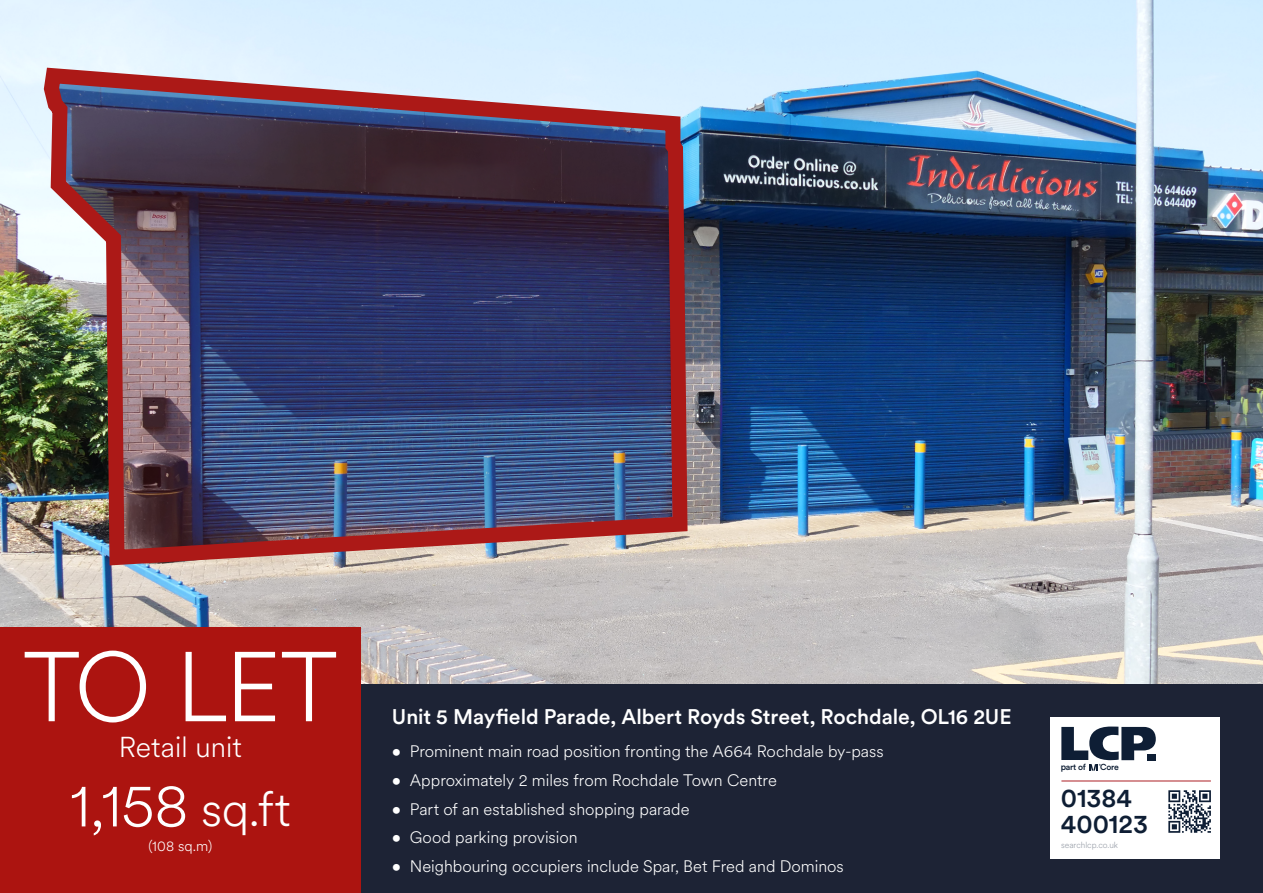
<style>
.page{position:relative;width:1263px;height:893px;background:#fff}
.page>*{position:absolute;margin:0;border:0;box-sizing:border-box;transform-origin:0 0}
.t1{font:300 97.8px "Circular XX";color:#fff}
.t2{font:300 61.05px "Circular XX";color:#fff}
.t3{font:300 28.5px "Circular XX";color:#fff}
.t4{font:500 26.4px/25.3px "Circular XX";color:#0e1e34}
.t5{font:500 21px "Circular XX";letter-spacing:-.005em;color:#fff}
.t6{font:300 16.5px "Circular XX";color:#fff}
.t7{font:300 14.4px "Circular XX";color:#fff}
.t8{font:300 8.7px "Circular XX";color:#979da7}
.t9{font:500 8.7px "Circular XX";letter-spacing:-.02em;color:#0e1e34}
.s1{font-size:48.15px}
.s2{font-size:9.15px}
</style>
<div class="page">
<div style="left:361px;top:683px;width:902px;height:210px;background:#1d2335"></div>
<img style="left:0;top:0;width:1263px;height:683px">
<div style="left:0;top:628px;width:361px;height:265px;background:#ac1410"></div>
<div style="left:1050px;top:717px;width:170px;height:142px;background:#fff"></div>
<hr style="left:1061px;top:781px;width:150px;height:1px;background:#ac1f25">
<svg style="left:1061px;top:726px;width:95px;height:45px"></svg>
<svg style="left:1168px;top:790px;width:43px;height:43px"></svg>
<img style="left:34px;top:60px;width:661px;height:513px">
<img style="left:51px;top:76px;width:629px;height:481px">
<h1 class="t1" style="left:23px;top:621px;width:317px">TO LET</h1>
<h3 class="t3" style="left:119px;top:728px;width:125px">Retail unit</h3>
<h2 class="t2" style="left:70px;top:764px;width:222px">1,158 <span class="s1">sq.ft</span></h2>
<p class="t7" style="left:149px;top:836px;width:65px">(108 sq.m)</p>
<p class="t5" style="left:392px;top:703px;width:621px">Unit 5 Mayfield Parade, Albert Royds Street, Rochdale, OL16 2UE</p>
<p class="t6" style="left:392px;top:741px;width:493px">• Prominent main road position fronting the A664 Rochdale by-pass</p>
<p class="t6" style="left:392px;top:769px;width:386px">• Approximately 2 miles from Rochdale Town Centre</p>
<p class="t6" style="left:392px;top:798px;width:299px">• Part of an established shopping parade</p>
<p class="t6" style="left:392px;top:826px;width:187px">• Good parking provision</p>
<p class="t6" style="left:392px;top:855px;width:453px">• Neighbouring occupiers include Spar, Bet Fred and Dominos</p>
<p class="t9" style="left:1061px;top:761px;width:27px"><span class="s2">p</span>art of</p>
<p class="t9" style="left:1100px;top:761px;width:20px">Core</p>
<h3 class="t4" style="left:1061px;top:784px;width:89px">01384<br>400123</h3>
<p class="t8" style="left:1061px;top:839px;width:59px">searchlcp.co.uk</p>
</div>
